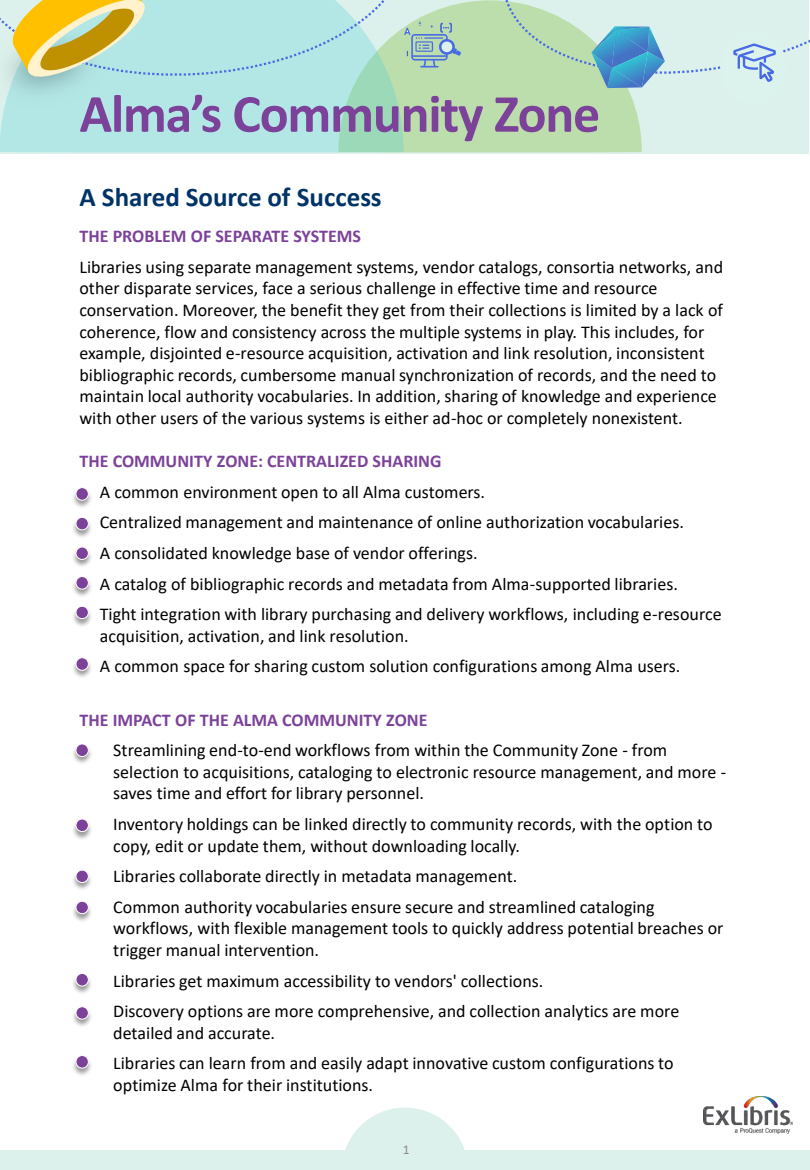
<style>
.page{position:relative;width:810px;height:1170px;background:#fff}
.page>*{position:absolute;margin:0;border:0;box-sizing:border-box;transform-origin:0 0}
.t1{font:700 54px "Calibri";letter-spacing:-.025em;color:#7c4299}
.t2{font:700 27px "Calibri";color:#003466}
.t3{font:18px/21.6px "Calibri";color:#000}
.t4{font:700 18px "Calibri";color:#7c4299}
.t5{font:13.5px "Calibri";color:#898989}
.s1{font-family:"Arial"}
</style>
<div class="page">
<div style="left:0;top:0;width:809px;height:153px;background:#dcf1ec"></div>
<div style="left:404px;top:0;width:238px;height:153px;background:#bcdeac"></div>
<svg style="left:0;top:83px;width:404px;height:70px;background:#b0e4de"></svg>
<img style="left:0;top:83px;width:126px;height:28px">
<svg style="left:0;top:0;width:461px;height:83px;background:#bedbbf"></svg>
<svg style="left:489px;top:0;width:321px;height:93px"></svg>
<div style="left:0;top:1150px;width:810px;height:20px;background:#dcf1ec"></div>
<svg style="left:345px;top:1108px;width:120px;height:42px"></svg>
<img style="left:703px;top:1097px;width:90px;height:37px">
<img style="left:73px;top:493px;width:18px;height:14px">
<div style="left:76px;top:488px;width:12px;height:12px;background:#7c4299;border-radius:50%"></div>
<div style="left:76px;top:487px;width:13px;height:13px;border:1px solid #fff;border-radius:50%"></div>
<img style="left:73px;top:520px;width:18px;height:17px">
<div style="left:76px;top:517px;width:12px;height:13px;background:#7c4299;border-radius:50%"></div>
<div style="left:76px;top:517px;width:13px;height:13px;border:1px solid #fff;border-radius:50%"></div>
<img style="left:73px;top:553px;width:18px;height:13px">
<div style="left:76px;top:547px;width:12px;height:12px;background:#7c4299;border-radius:50%"></div>
<div style="left:76px;top:547px;width:13px;height:13px;border:1px solid #fff;border-radius:50%"></div>
<img style="left:73px;top:579px;width:18px;height:17px">
<div style="left:76px;top:577px;width:12px;height:12px;background:#7c4299;border-radius:50%"></div>
<div style="left:76px;top:576px;width:13px;height:13px;border:1px solid #fff;border-radius:50%"></div>
<img style="left:73px;top:609px;width:18px;height:17px">
<div style="left:76px;top:606px;width:12px;height:13px;background:#7c4299;border-radius:50%"></div>
<div style="left:76px;top:606px;width:13px;height:13px;border:1px solid #fff;border-radius:50%"></div>
<img style="left:73px;top:657px;width:18px;height:20px">
<div style="left:76px;top:658px;width:12px;height:12px;background:#7c4299;border-radius:50%"></div>
<div style="left:76px;top:658px;width:13px;height:12px;border:1px solid #fff;border-radius:50%"></div>
<img style="left:73px;top:748px;width:18px;height:15px">
<div style="left:76px;top:744px;width:12px;height:13px;background:#7c4299;border-radius:50%"></div>
<div style="left:76px;top:744px;width:13px;height:13px;border:1px solid #fff;border-radius:50%"></div>
<img style="left:73px;top:825px;width:18px;height:14px">
<div style="left:76px;top:819px;width:12px;height:13px;background:#7c4299;border-radius:50%"></div>
<div style="left:76px;top:819px;width:13px;height:13px;border:1px solid #fff;border-radius:50%"></div>
<img style="left:73px;top:870px;width:18px;height:19px">
<div style="left:76px;top:870px;width:12px;height:13px;background:#7c4299;border-radius:50%"></div>
<div style="left:76px;top:870px;width:13px;height:13px;border:1px solid #fff;border-radius:50%"></div>
<img style="left:73px;top:904px;width:18px;height:17px">
<div style="left:76px;top:901px;width:12px;height:13px;background:#7c4299;border-radius:50%"></div>
<div style="left:76px;top:901px;width:13px;height:13px;border:1px solid #fff;border-radius:50%"></div>
<img style="left:73px;top:976px;width:18px;height:17px">
<div style="left:76px;top:973px;width:12px;height:13px;background:#7c4299;border-radius:50%"></div>
<div style="left:76px;top:973px;width:13px;height:13px;border:1px solid #fff;border-radius:50%"></div>
<img style="left:73px;top:1006px;width:18px;height:20px">
<div style="left:76px;top:1007px;width:12px;height:12px;background:#7c4299;border-radius:50%"></div>
<div style="left:76px;top:1007px;width:13px;height:12px;border:1px solid #fff;border-radius:50%"></div>
<img style="left:73px;top:1057px;width:18px;height:18px">
<div style="left:76px;top:1056px;width:12px;height:12px;background:#7c4299;border-radius:50%"></div>
<div style="left:76px;top:1055px;width:13px;height:13px;border:1px solid #fff;border-radius:50%"></div>
<p class="t1" style="left:79px;top:91px;width:522px">Alma’s Community Zone</p>
<p class="t2" style="left:79px;top:186px;width:304px">A Shared Source of Success</p>
<p class="t4" style="left:79px;top:229px;width:283px">THE PROBLEM OF SEPARATE SYSTEMS</p>
<p class="t3" style="left:79px;top:257px;width:645px">Libraries using separate management systems, vendor catalogs, consortia networks, and other disparate services, face a serious challenge in effective time and resource conservation. Moreover, the benefit they get from their collections is limited by a lack of coherence, flow and consistency across the multiple systems in play. This includes, for example, disjointed e-resource acquisition, activation and link resolution, inconsistent bibliographic records, cumbersome manual synchronization of records, and the need to maintain local authority vocabularies. In addition, sharing of knowledge and experience with other users of the various systems is either ad-hoc or completely nonexistent.</p>
<p class="t4" style="left:79px;top:454px;width:364px">THE COMMUNITY ZONE: CENTRALIZED SHARING</p>
<p class="t3" style="left:79px;top:483px;width:407px"><span class="s1">•</span> A common environment open to all Alma customers.</p>
<p class="t3" style="left:79px;top:513px;width:606px"><span class="s1">•</span> Centralized management and maintenance of online authorization vocabularies.</p>
<p class="t3" style="left:79px;top:544px;width:400px"><span class="s1">•</span> A consolidated knowledge base of vendor offerings.</p>
<p class="t3" style="left:79px;top:574px;width:600px"><span class="s1">•</span> A catalog of bibliographic records and metadata from Alma-supported libraries.</p>
<p class="t3" style="left:100px;top:605px;width:623px;text-indent:-20px"><span class="s1">•</span> Tight integration with library purchasing and delivery workflows, including e-resource acquisition, activation, and link resolution.</p>
<p class="t3" style="left:79px;top:657px;width:603px"><span class="s1">•</span> A common space for sharing custom solution configurations among Alma users.</p>
<p class="t4" style="left:79px;top:712px;width:350px">THE IMPACT OF THE ALMA COMMUNITY ZONE</p>
<p class="t3" style="left:113px;top:741px;width:615px;text-indent:-34px"><span class="s1">•</span> Streamlining end-to-end workflows from within the Community Zone - from selection to acquisitions, cataloging to electronic resource management, and more - saves time and effort for library personnel.</p>
<p class="t3" style="left:113px;top:815px;width:601px;text-indent:-34px"><span class="s1">•</span> Inventory holdings can be linked directly to community records, with the option to copy, edit or update them, without downloading locally.</p>
<p class="t3" style="left:79px;top:867px;width:439px"><span class="s1">•</span> Libraries collaborate directly in metadata management.</p>
<p class="t3" style="left:113px;top:897px;width:612px;text-indent:-34px"><span class="s1">•</span> Common authority vocabularies ensure secure and streamlined cataloging workflows, with flexible management tools to quickly address potential breaches or trigger manual intervention.</p>
<p class="t3" style="left:79px;top:971px;width:466px"><span class="s1">•</span> Libraries get maximum accessibility to vendors' collections.</p>
<p class="t3" style="left:113px;top:1002px;width:568px;text-indent:-34px"><span class="s1">•</span> Discovery options are more comprehensive, and collection analytics are more detailed and accurate.</p>
<p class="t3" style="left:113px;top:1054px;width:562px;text-indent:-34px"><span class="s1">•</span> Libraries can learn from and easily adapt innovative custom configurations to optimize Alma for their institutions.</p>
<p class="t5" style="left:403px;top:1144px;width:8px">1</p>
</div>
